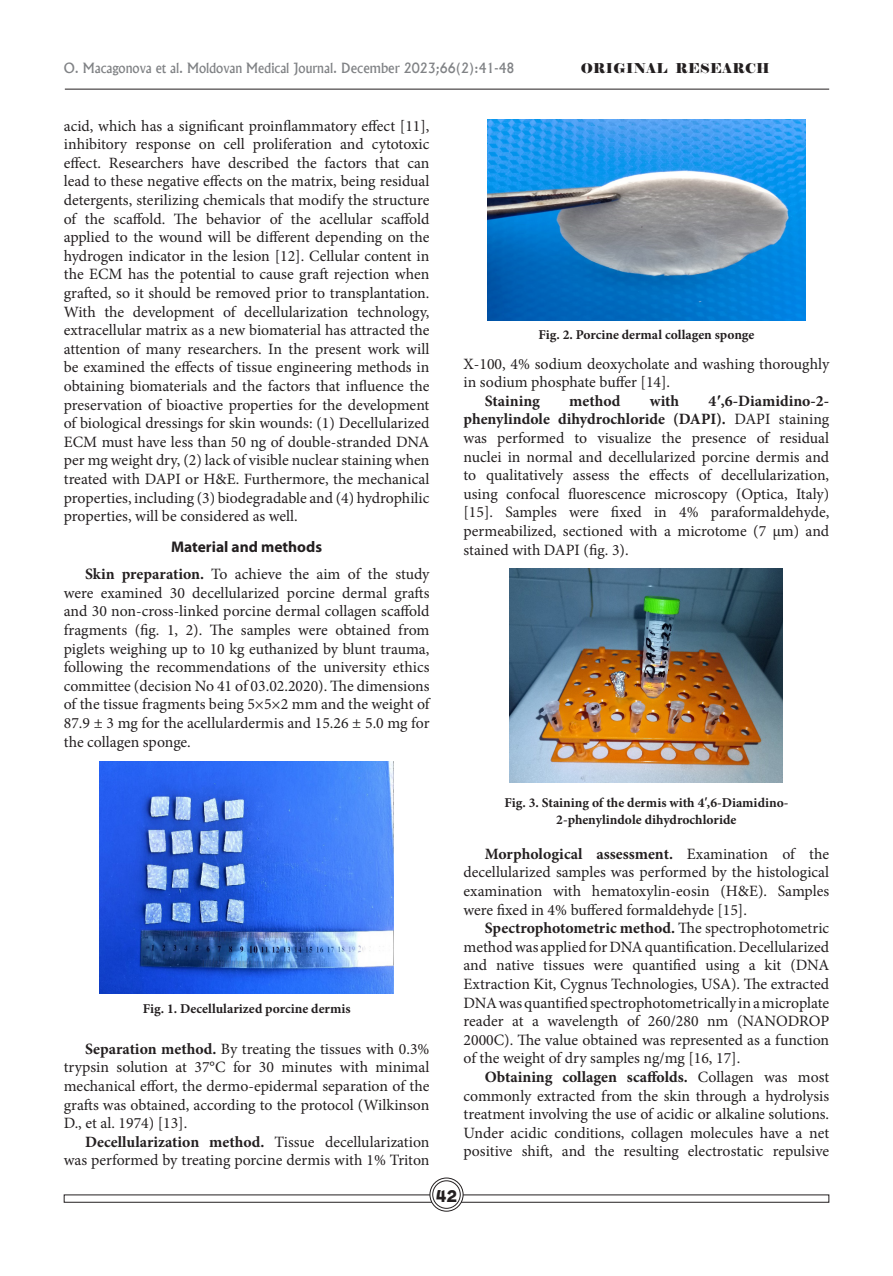
<style>
.page{position:relative;width:893px;height:1276px;background:#fff}
.page>*{position:absolute;margin:0;border:0;box-sizing:border-box;transform-origin:0 0}
.t1{font:15.75px/18.6px "Minion Pro";color:#231f20;text-align:justify}
.t2{font:700 15.75px "Minion Pro";color:#231f20}
.t3{font:700 15.45px "Myriad Pro";color:#231f20}
.t4{font:15px "Adver Gothic";color:#231f20;scale:.9 1}
.t5{font:700 13.5px/16.5px "Minion Pro";color:#231f20;text-align:center}
.t6{font:500 13.5px "Albertus";color:#808285;scale:.95 1}
.t7{font:13.5px "Elephant";letter-spacing:.025em;color:#231f20}
.s1{font-weight:700}
.s2{font-family:"Times New Roman";font-weight:700}
.s3{font-family:"Arial";font-weight:400}
</style>
<div class="page">
<hr style="left:65px;top:89px;width:764px;height:1px;background:#231f20">
<svg style="left:430px;top:1178px;width:33px;height:33px"></svg>
<div style="left:429px;top:1177px;width:35px;height:34px;border:1px solid #231f20;border-radius:50%"></div>
<div style="left:433px;top:1180px;width:27px;height:28px;background:#fff;border-radius:50%"></div>
<div style="left:432px;top:1180px;width:29px;height:28px;border:1px solid #231f20;border-radius:50%"></div>
<img style="left:100px;top:762px;width:294px;height:231px">
<img style="left:510px;top:568px;width:273px;height:214px">
<img style="left:487px;top:119px;width:318px;height:201px">
<p class="t6" style="left:64px;top:59px;width:476px">O. Macagonova et al. Moldovan Medical Journal. December 2023;66(2):41-48</p>
<p class="t7" style="left:581px;top:59px;width:191px">ORIGINAL RESEARCH</p>
<p class="t1" style="left:64px;top:116px;width:367px">acid, which has a significant proinflammatory effect [11], inhibitory response on cell proliferation and cytotoxic effect. Researchers have described the factors that can lead to these negative effects on the matrix, being residual detergents, sterilizing chemicals that modify the structure of the scaffold. The behavior of the acellular scaffold applied to the wound will be different depending on the hydrogen indicator in the lesion [12]. Cellular content in the ECM has the potential to cause graft rejection when grafted, so it should be removed prior to transplantation.<br>With the development of decellularization technology, extracellular matrix as a new biomaterial has attracted the attention of many researchers. In the present work will be examined the effects of tissue engineering methods in obtaining biomaterials and the factors that influence the preservation of bioactive properties for the development of biological dressings for skin wounds: (1) Decellularized ECM must have less than 50 ng of double-stranded DNA per mg weight dry, (2) lack of visible nuclear staining when treated with DAPI or H&amp;E. Furthermore, the mechanical properties, including (3) biodegradable and (4) hydrophilic properties, will be considered as well.</p>
<p class="t3" style="left:171px;top:537px;width:153px">Material and methods</p>
<p class="t1" style="left:64px;top:565px;width:367px;text-indent:21px"><span class="s1">Skin preparation.</span> To achieve the aim of the study were examined 30 decellularized porcine dermal grafts and 30 non-cross-linked porcine dermal collagen scaffold fragments (fig. 1, 2). The samples were obtained from piglets weighing up to 10 kg euthanized by blunt trauma, following the recommendations of the university ethics committee (decision No 41 of 03.02.2020). The dimensions of the tissue fragments being 5×5×2 mm and the weight of 87.9 ± 3 mg for the acellulardermis and 15.26 ± 5.0 mg for the collagen sponge.</p>
<p class="t5" style="left:143px;top:1000px;width:209px">Fig. 1. Decellularized porcine dermis</p>
<p class="t1" style="left:64px;top:1039px;width:367px;text-indent:21px"><span class="s1">Separation method.</span> By treating the tissues with 0.3% trypsin solution at 37°C for 30 minutes with minimal mechanical effort, the dermo-epidermal separation of the grafts was obtained, according to the protocol (Wilkinson D., et al. 1974) [13].</p>
<p class="t1" style="left:64px;top:1132px;width:367px;text-align:right"><span class="s1">Decellularization method.</span> Tissue decellularization was performed by treating porcine dermis with 1% Triton</p>
<p class="t5" style="left:538px;top:326px;width:218px">Fig. 2. Porcine dermal collagen sponge</p>
<p class="t1" style="left:464px;top:354px;width:367px">X-100, 4% sodium deoxycholate and washing thoroughly in sodium phosphate buffer [14].</p>
<p class="t2" style="left:485px;top:389px;width:57px">Staining</p>
<p class="t2" style="left:569px;top:389px;width:53px">method</p>
<p class="t2" style="left:650px;top:389px;width:31px">with</p>
<p class="t1" style="left:464px;top:391px;width:367px;text-indent:245px"><span class="s1">4</span><span class="s2">′</span><span class="s1">,6-Diamidino-2- phenylindole dihydrochloride (DAPI).</span> DAPI staining was performed to visualize the presence of residual nuclei in normal and decellularized porcine dermis and to qualitatively assess the effects of decellularization, using confocal fluorescence microscopy (Optica, Italy) [15]. Samples were fixed in 4% paraformaldehyde, permeabilized, sectioned with a microtome (7 μm) and stained with DAPI (fig. 3).</p>
<p class="t5" style="left:504px;top:794px;width:286px">Fig. 3. Staining of the dermis with 4<span class="s3">′</span>,6-Diamidino-<br>2-phenylindole dihydrochloride</p>
<p class="t1" style="left:464px;top:844px;width:367px;text-indent:21px"><span class="s1">Morphological assessment.</span> Examination of the decellularized samples was performed by the histological examination with hematoxylin-eosin (H&amp;E). Samples were fixed in 4% buffered formaldehyde [15].</p>
<p class="t1" style="left:464px;top:919px;width:367px;text-indent:21px"><span class="s1">Spectrophotometric method.</span> The spectrophotometric method was applied for DNA quantification. Decellularized and native tissues were quantified using a kit (DNA Extraction Kit, Cygnus Technologies, USA). The extracted DNA was quantified spectrophotometrically in a microplate reader at a wavelength of 260/280 nm (NANODROP 2000C). The value obtained was represented as a function of the weight of dry samples ng/mg [16, 17].</p>
<p class="t1" style="left:464px;top:1067px;width:367px;text-indent:21px"><span class="s1">Obtaining collagen scaffolds.</span> Collagen was most commonly extracted from the skin through a hydrolysis treatment involving the use of acidic or alkaline solutions.<br>Under acidic conditions, collagen molecules have a net positive shift, and the resulting electrostatic repulsive</p>
<p class="t4" style="left:436px;top:1186px;width:25px">42</p>
</div>
